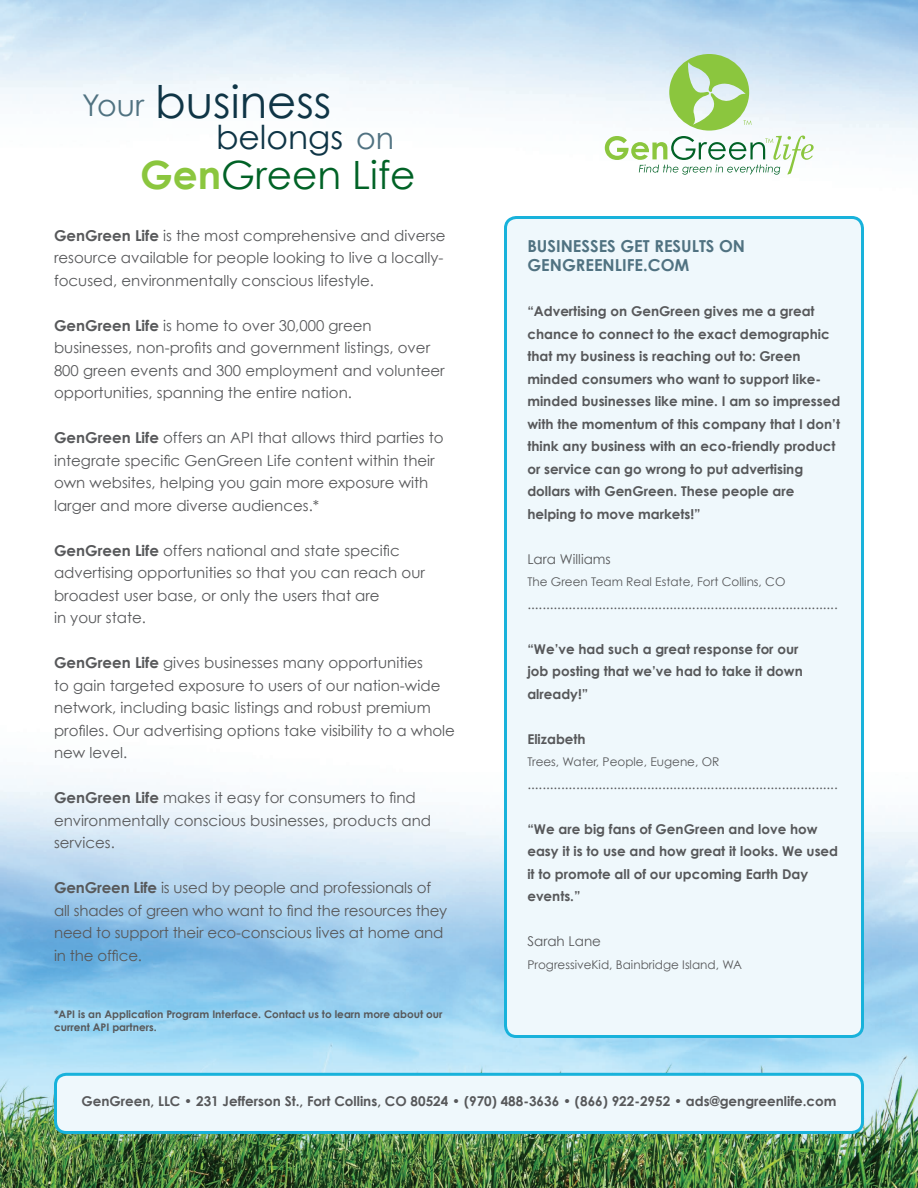
<style>
.page{position:relative;width:918px;height:1188px;background:#fff}
.page>*{position:absolute;margin:0;border:0;box-sizing:border-box;transform-origin:0 0}
.t1{font:45px "Century Gothic";color:#0f3546}
.t2{font:39px "Century Gothic";color:#016226}
.t3{font:33px "Century Gothic";color:#0f3546}
.t4{font:30px "Century Gothic";color:#507281}
.t5{font:700 16.5px/19.8px "Century Gothic";color:#507281}
.t6{font:15px/22.5px "Century Gothic";color:#57585a}
.t7{font:700 13.5px/22.5px "Century Gothic";color:#57585a}
.t8{font:13.5px "Century Gothic";color:#57585a}
.t9{font:12px "Century Gothic";color:#57585a}
.t10{font:700 10.5px/12.6px "Century Gothic";color:#57585a}
.s1{font-size:30px;color:#507281}
.s2{font-weight:700;color:#8bc63e}
.s3{font-weight:700}
</style>
<div class="page">
<img style="left:0;top:778px;width:918px;height:410px">
<img style="left:1px;top:0;width:917px;height:224px">
<svg style="left:605px;top:54px;width:209px;height:120px"></svg>
<div style="left:506px;top:218px;width:357px;height:818px;background:#eff8fc;border-radius:11px"></div>
<div style="left:504px;top:216px;width:360px;height:822px;border:3px solid #18b2db;border-radius:11px"></div>
<div style="left:56px;top:1074px;width:806px;height:58px;background:#eff8fc;border-radius:11px"></div>
<div style="left:54px;top:1073px;width:810px;height:61px;border:3px solid #18b2db;border-radius:11px"></div>
<p class="t4" style="left:82px;top:87px;width:64px">Your</p>
<p class="t1" style="left:155px;top:74px;width:178px">business</p>
<p class="t3" style="left:216px;top:117px;width:180px">belongs <span class="s1">on</span></p>
<p class="t2" style="left:140px;top:151px;width:277px"><span class="s2">Gen</span>Green Life</p>
<p class="t6" style="left:54px;top:224px;width:393px"><span class="s3">GenGreen Life</span> is the most comprehensive and diverse resource available for people looking to live a locally&shy;focused, environmentally conscious lifestyle.</p>
<p class="t6" style="left:54px;top:314px;width:392px"><span class="s3">GenGreen Life</span> is home to over 30,000 green businesses, non-profits and government listings, over 800 green events and 300 employment and volunteer opportunities, spanning the entire nation.</p>
<p class="t6" style="left:54px;top:426px;width:391px"><span class="s3">GenGreen Life</span> offers an API that allows third parties to integrate specific GenGreen Life content within their own websites, helping you gain more exposure with larger and more diverse audiences.*</p>
<p class="t6" style="left:54px;top:539px;width:372px"><span class="s3">GenGreen Life</span> offers national and state specific advertising opportunities so that you can reach our broadest user base, or only the users that are<br>in your state.</p>
<p class="t6" style="left:54px;top:651px;width:403px"><span class="s3">GenGreen Life</span> gives businesses many opportunities<br>to gain targeted exposure to users of our nation-wide network, including basic listings and robust premium profiles. Our advertising options take visibility to a whole new level.</p>
<p class="t6" style="left:54px;top:786px;width:379px"><span class="s3">GenGreen Life</span> makes it easy for consumers to find environmentally conscious businesses, products and services.</p>
<p class="t6" style="left:54px;top:876px;width:395px"><span class="s3">GenGreen Life</span> is used by people and professionals of all shades of green who want to find the resources they need to support their eco-conscious lives at home and in the office.</p>
<p class="t10" style="left:54px;top:1008px;width:390px">*API is an Application Program Interface. Contact us to learn more about our current API partners.</p>
<p class="t5" style="left:527px;top:235px;width:219px">Businesses get results on<br>GenGreenLife.com</p>
<p class="t7" style="left:527px;top:300px;width:314px">“Advertising on GenGreen gives me a great chance to connect to the exact demographic that my business is reaching out to: Green minded consumers who want to support like&shy;minded businesses like mine. I am so impressed with the momentum of this company that I don’t think any business with an eco-friendly product or service can go wrong to put advertising dollars with GenGreen. These people are helping to move markets!”</p>
<p class="t8" style="left:527px;top:551px;width:85px">Lara Williams</p>
<p class="t9" style="left:527px;top:575px;width:260px">The Green Team Real Estate, Fort Collins, CO</p>
<p class="t8" style="left:527px;top:596px;width:312px">...................................................................................</p>
<p class="t7" style="left:527px;top:637px;width:277px">“We’ve had such a great response for our job posting that we’ve had to take it down already!”</p>
<p class="t7" style="left:527px;top:727px;width:60px">Elizabeth</p>
<p class="t9" style="left:527px;top:755px;width:194px">Trees, Water, People, Eugene, OR</p>
<p class="t8" style="left:527px;top:776px;width:312px">...................................................................................</p>
<p class="t7" style="left:527px;top:817px;width:312px">“We are big fans of GenGreen and love how easy it is to use and how great it looks. We used it to promote all of our upcoming Earth Day events.”</p>
<p class="t8" style="left:527px;top:933px;width:75px">Sarah Lane</p>
<p class="t9" style="left:527px;top:957px;width:216px">ProgressiveKid, Bainbridge Island, WA</p>
<p class="t7" style="left:81px;top:1090px;width:757px">GenGreen, LLC • 231 Jefferson St., Fort Collins, CO 80524 • (970) 488-3636 • (866) 922-2952 • ads@gengreenlife.com</p>
</div>
